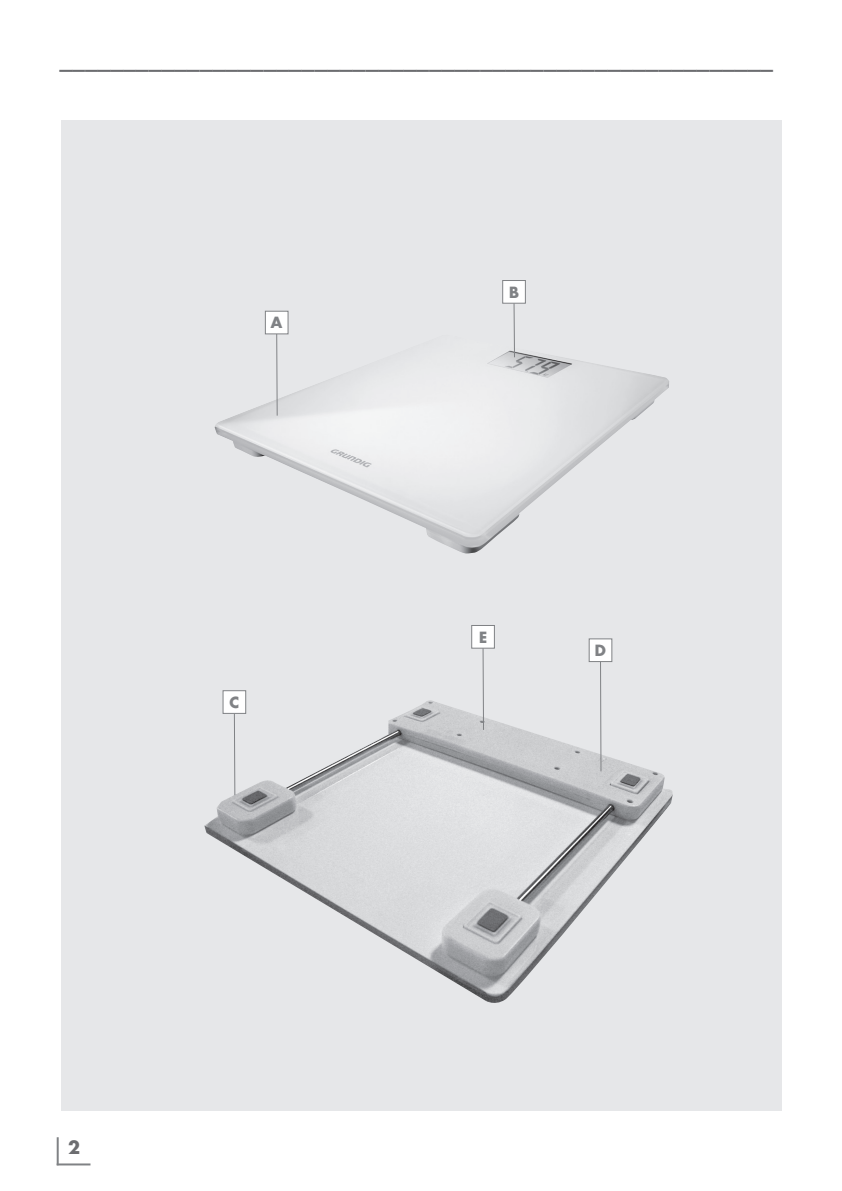
<style>
.page{position:relative;width:842px;height:1191px;background:#fff}
.page>*{position:absolute;margin:0;border:0;box-sizing:border-box;transform-origin:0 0}
.t1{font:700 26px "Futura";color:#6c6d70}
.t2{font:700 20px "Futura TOT";color:#6c6d70}
.t3{font:700 17px "Futura TOT";color:#808285}
</style>
<div class="page">
<hr style="left:57px;top:1163px;width:33px;height:2px;background:#808285">
<hr style="left:57px;top:1137px;width:2px;height:28px;background:#808285">
<div style="left:61px;top:120px;width:720px;height:990px;background:#e6e7e9"></div>
<img style="left:204px;top:700px;width:469px;height:303px">
<hr style="left:234px;top:713px;width:1px;height:82px;background:#808285">
<div style="left:223px;top:690px;width:23px;height:24px;background:#fff;border:1px solid #808285"></div>
<hr style="left:482px;top:648px;width:2px;height:82px;background:#808285">
<div style="left:471px;top:625px;width:24px;height:23px;background:#fff;border:1px solid #808285"></div>
<hr style="left:600px;top:661px;width:1px;height:110px;background:#808285">
<div style="left:589px;top:638px;width:23px;height:24px;background:#fff;border:1px solid #808285"></div>
<img style="left:214px;top:350px;width:455px;height:203px">
<hr style="left:513px;top:303px;width:2px;height:54px;background:#808285">
<div style="left:502px;top:280px;width:24px;height:24px;background:#fff;border:1px solid #808285"></div>
<hr style="left:276px;top:334px;width:2px;height:81px;background:#808285">
<div style="left:265px;top:311px;width:24px;height:23px;background:#fff;border:1px solid #808285"></div>
<p class="t1" style="left:60px;top:39px;width:715px">________________________________________________________</p>
<p class="t3" style="left:271px;top:312px;width:14px">A</p>
<p class="t3" style="left:229px;top:691px;width:12px">C</p>
<p class="t2" style="left:68px;top:1134px;width:13px">2</p>
<p class="t3" style="left:509px;top:281px;width:12px">B</p>
<p class="t3" style="left:479px;top:626px;width:10px">E</p>
<p class="t3" style="left:594px;top:639px;width:13px">D</p>
</div>
